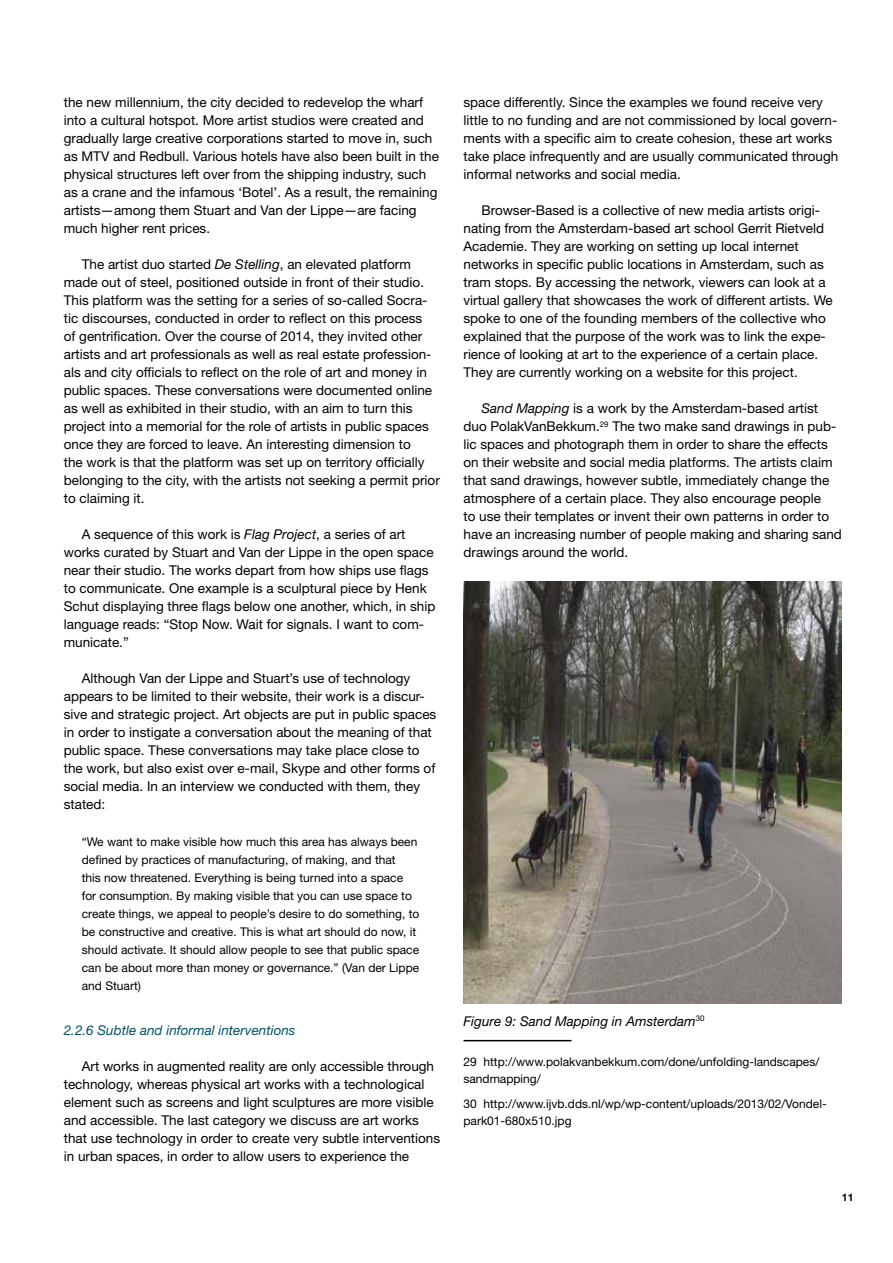
<style>
.page{position:relative;width:893px;height:1263px;background:#fff}
.page>*{position:absolute;margin:0;border:0;box-sizing:border-box;transform-origin:0 0}
.t1{font:13.5px/18px "Helvetica Neue LT Std";color:#000}
.t2{font:italic 13.5px "Helvetica Neue LT Std";color:#025068}
.t3{font:italic 13.5px "Helvetica Neue LT Std";color:#000}
.t4{font:12px/18px "Helvetica Neue LT Std";color:#000}
.t5{font:700 10.5px "Helvetica Neue LT Std";color:#000}
.s1{font-style:italic}
</style>
<div class="page">
<hr style="left:463px;top:1040px;width:108px;height:1px;background:#000">
<img style="left:463px;top:581px;width:379px;height:423px">
<p class="t1" style="left:64px;top:93px;width:377px">the new millennium, the city decided to redevelop the wharf into a cultural hotspot. More artist studios were created and gradually large creative corporations started to move in, such as MTV and Redbull. Various hotels have also been built in the physical structures left over from the shipping industry, such as a crane and the infamous ‘Botel’. As a result, the remaining artists—among them Stuart and Van der Lippe—are facing much higher rent prices.</p>
<p class="t1" style="left:64px;top:255px;width:378px;text-indent:18px">The artist duo started <span class="s1">De Stelling</span>, an elevated platform made out of steel, positioned outside in front of their studio.<br>This platform was the setting for a series of so-called Socra&shy;tic discourses, conducted in order to reflect on this process<br>of gentrification. Over the course of 2014, they invited other artists and art professionals as well as real estate profession&shy;als and city officials to reflect on the role of art and money in public spaces. These conversations were documented online as well as exhibited in their studio, with an aim to turn this project into a memorial for the role of artists in public spaces once they are forced to leave. An interesting dimension to<br>the work is that the platform was set up on territory officially belonging to the city, with the artists not seeking a permit prior to claiming it.</p>
<p class="t1" style="left:64px;top:525px;width:373px;text-indent:18px">A sequence of this work is <span class="s1">Flag Project</span>, a series of art works curated by Stuart and Van der Lippe in the open space near their studio. The works depart from how ships use flags to communicate. One example is a sculptural piece by Henk Schut displaying three flags below one another, which, in ship language reads: “Stop Now. Wait for signals. I want to com&shy;municate.”</p>
<p class="t1" style="left:64px;top:669px;width:374px;text-indent:18px">Although Van der Lippe and Stuart’s use of technology appears to be limited to their website, their work is a discur&shy;sive and strategic project. Art objects are put in public spaces in order to instigate a conversation about the meaning of that public space. These conversations may take place close to the work, but also exist over e-mail, Skype and other forms of social media. In an interview we conducted with them, they stated:</p>
<p class="t4" style="left:82px;top:832px;width:339px">“We want to make visible how much this area has always been defined by practices of manufacturing, of making, and that<br>this now threatened. Everything is being turned into a space for consumption. By making visible that you can use space to create things, we appeal to people’s desire to do something, to be constructive and creative. This is what art should do now, it should activate. It should allow people to see that public space can be about more than money or governance.” (Van der Lippe and Stuart)</p>
<p class="t2" style="left:64px;top:1022px;width:233px">2.2.6 Subtle and informal interventions</p>
<p class="t1" style="left:64px;top:1056px;width:378px;text-indent:18px">Art works in augmented reality are only accessible through technology, whereas physical art works with a technological element such as screens and light sculptures are more visible and accessible. The last category we discuss are art works that use technology in order to create very subtle interventions in urban spaces, in order to allow users to experience the</p>
<p class="t1" style="left:463px;top:93px;width:376px">space differently. Since the examples we found receive very little to no funding and are not commissioned by local govern&shy;ments with a specific aim to create cohesion, these art works take place infrequently and are usually communicated through informal networks and social media.</p>
<p class="t1" style="left:463px;top:201px;width:371px;text-indent:18px">Browser-Based is a collective of new media artists origi&shy;nating from the Amsterdam-based art school Gerrit Rietveld Academie. They are working on setting up local internet networks in specific public locations in Amsterdam, such as tram stops. By accessing the network, viewers can look at a virtual gallery that showcases the work of different artists. We spoke to one of the founding members of the collective who explained that the purpose of the work was to link the expe&shy;rience of looking at art to the experience of a certain place.<br>They are currently working on a website for this project.</p>
<p class="t1" style="left:463px;top:399px;width:380px;text-indent:18px"><span class="s1">Sand Mapping</span> is a work by the Amsterdam-based artist duo PolakVanBekkum.<sup>29</sup> The two make sand drawings in pub&shy;lic spaces and photograph them in order to share the effects on their website and social media platforms. The artists claim that sand drawings, however subtle, immediately change the atmosphere of a certain place. They also encourage people<br>to use their templates or invent their own patterns in order to have an increasing number of people making and sharing sand drawings around the world.</p>
<p class="t3" style="left:463px;top:1012px;width:242px">Figure 9: Sand Mapping in Amsterdam<sup>30</sup></p>
<p class="t4" style="left:463px;top:1053px;width:357px;line-height:16.5px">29 http://www.polakvanbekkum.com/done/unfolding-landscapes/ sandmapping/</p>
<p class="t4" style="left:463px;top:1095px;width:365px;line-height:16.5px">30 http://www.ijvb.dds.nl/wp/wp-content/uploads/2013/02/Vondel&shy;park01-680x510.jpg</p>
<p class="t5" style="left:842px;top:1191px;width:13px">11</p>
</div>
